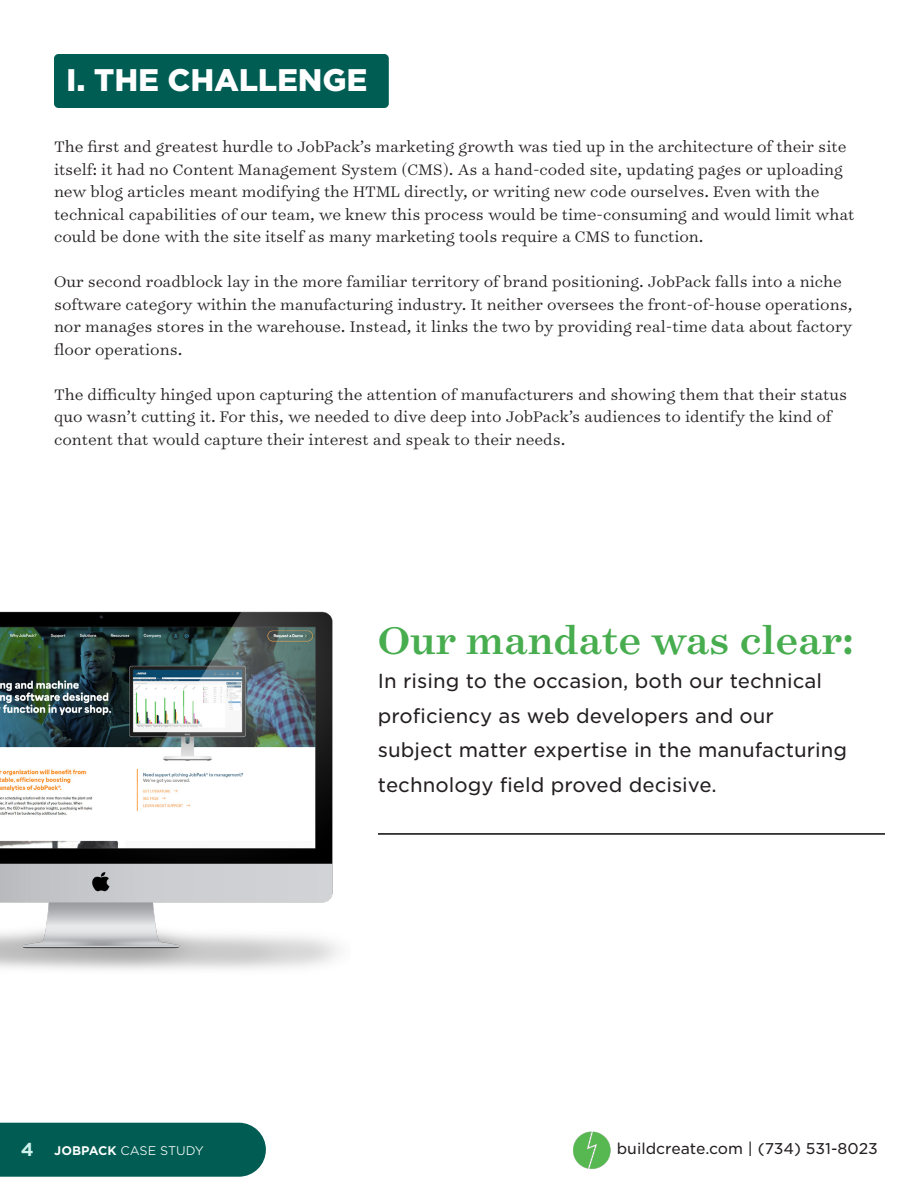
<style>
.page{position:relative;width:918px;height:1188px;background:#fff}
.page>*{position:absolute;margin:0;border:0;box-sizing:border-box;transform-origin:0 0}
.t1{font:500 38.1px "Surveyor S Sm";color:#47ad4f}
.Paragraph_Style_1{font:900 30px "Gotham S Sm";letter-spacing:-.01em;color:#fff}
.t2{font:19.5px/34.5px "Gotham S Sm";color:#231f20}
.t3{font:700 18px "Gotham S Sm";color:#cef2ec}
.t4{font:300 15px/22.5px "Surveyor S Sm";color:#231f20}
.t5{font:15px "Gotham S Sm";color:#231f20}
.t6{font:300 12px "Gotham S Sm";letter-spacing:-.005em;color:#fff}
.s1{font-weight:700}
</style>
<div class="page">
<img style="left:573px;top:1131px;width:38px;height:38px">
<hr style="left:378px;top:833px;width:507px;height:2px;background:#231f20">
<div style="left:54px;top:54px;width:335px;height:54px;background:#005d53;border-radius:4px"></div>
<div style="left:0;top:1123px;width:266px;height:54px;background:#015d53"></div>
<img style="left:0;top:611px;width:339px;height:359px">
<p class="Paragraph_Style_1" style="left:66px;top:58px;width:303px">I. THE CHALLENGE</p>
<p class="t4" style="left:54px;top:135px;width:802px">The first and greatest hurdle to JobPack’s marketing growth was tied up in the architecture of their site itself: it had no Content Management System (CMS). As a hand-coded site, updating pages or uploading new blog articles meant modifying the HTML directly, or writing new code ourselves. Even with the technical capabilities of our team, we knew this process would be time-consuming and would limit what could be done with the site itself as many marketing tools require a CMS to function.</p>
<p class="t4" style="left:54px;top:270px;width:800px">Our second roadblock lay in the more familiar territory of brand positioning. JobPack falls into a niche software category within the manufacturing industry. It neither oversees the front-of-house operations, nor manages stores in the warehouse. Instead, it links the two by providing real-time data about factory floor operations.</p>
<p class="t4" style="left:54px;top:383px;width:795px">The difficulty hinged upon capturing the attention of manufacturers and showing them that their status quo wasn’t cutting it. For this, we needed to dive deep into JobPack’s audiences to identify the kind of content that would capture their interest and speak to their needs.</p>
<p class="t3" style="left:21px;top:1137px;width:15px">4</p>
<p class="t6" style="left:54px;top:1143px;width:151px"><span class="s1">JOBPACK</span> CASE STUDY</p>
<p class="t1" style="left:378px;top:612px;width:477px">Our mandate was clear:</p>
<p class="t2" style="left:378px;top:663px;width:471px">In rising to the occasion, both our technical proficiency as web developers and our subject matter expertise in the manufacturing technology field proved decisive.</p>
<p class="t5" style="left:617px;top:1139px;width:263px">buildcreate.com | (734) 531-8023</p>
</div>
